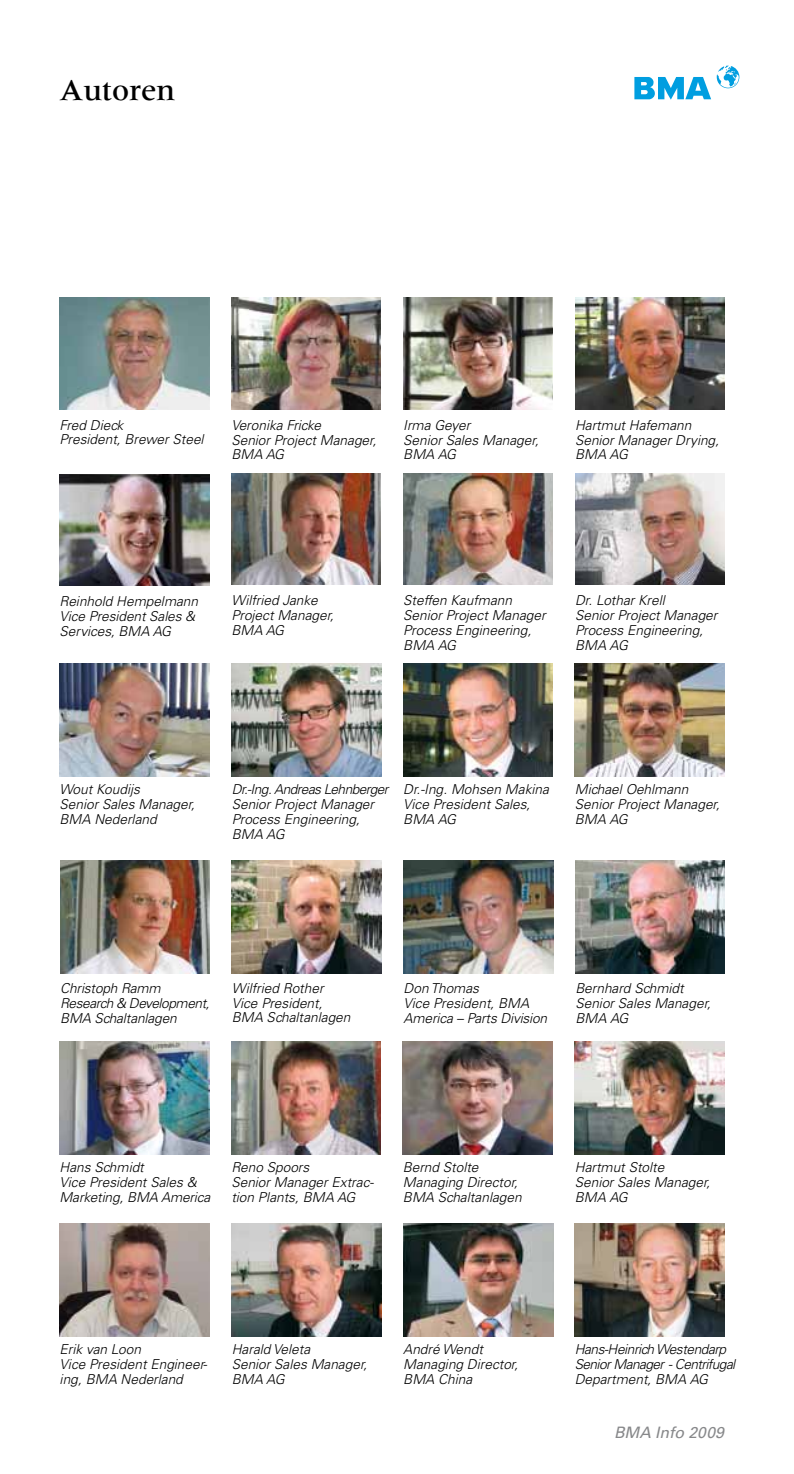
<style>
.page{position:relative;width:794px;height:1474px;background:#fff}
.page>*{position:absolute;margin:0;border:0;box-sizing:border-box;transform-origin:0 0}
.t1{font:500 30.62px "Meridien LT Std";color:#000}
.t2{font:italic 15.75px "Univers LT Std";color:#87888a}
.t3{font:italic 300 13.65px/14.9px "Univers LT Std";color:#000}
.t4{font:italic 300 13.65px/14.9px "Univers LT Std";letter-spacing:-.03em;color:#000}
</style>
<div class="page">
<svg style="left:634px;top:66px;width:105px;height:34px"></svg>
<img style="left:60px;top:297px;width:149px;height:113px">
<img style="left:60px;top:664px;width:149px;height:112px">
<img style="left:232px;top:860px;width:149px;height:113px">
<img style="left:60px;top:860px;width:150px;height:113px">
<img style="left:60px;top:1041px;width:149px;height:113px">
<img style="left:232px;top:1223px;width:149px;height:113px">
<img style="left:60px;top:1223px;width:149px;height:113px">
<img style="left:575px;top:297px;width:149px;height:113px">
<img style="left:575px;top:473px;width:149px;height:111px">
<img style="left:403px;top:297px;width:149px;height:113px">
<img style="left:403px;top:473px;width:149px;height:111px">
<img style="left:231px;top:297px;width:150px;height:113px">
<img style="left:231px;top:473px;width:150px;height:111px">
<img style="left:232px;top:664px;width:149px;height:112px">
<img style="left:403px;top:860px;width:150px;height:113px">
<img style="left:403px;top:1041px;width:149px;height:113px">
<img style="left:231px;top:1041px;width:150px;height:113px">
<img style="left:403px;top:1223px;width:150px;height:113px">
<img style="left:60px;top:474px;width:149px;height:112px">
<img style="left:403px;top:664px;width:149px;height:112px">
<img style="left:575px;top:664px;width:149px;height:112px">
<img style="left:575px;top:860px;width:150px;height:113px">
<img style="left:575px;top:1041px;width:149px;height:113px">
<img style="left:574px;top:1223px;width:151px;height:113px">
<h1 class="t1" style="left:60px;top:73px;width:117px">Autoren</h1>
<p class="t3" style="left:60px;top:417px;width:146px">Fred Dieck<br>President, Brewer Steel</p>
<p class="t3" style="left:231px;top:417px;width:147px">Veronika Fricke<br>Senior Project Manager,<br>BMA AG</p>
<p class="t3" style="left:403px;top:417px;width:137px">Irma Geyer<br>Senior Sales Manager,<br>BMA AG</p>
<p class="t3" style="left:575px;top:417px;width:146px">Hartmut Hafemann<br>Senior Manager Drying,<br>BMA AG</p>
<p class="t3" style="left:60px;top:594px;width:140px">Reinhold Hempelmann<br>Vice President Sales &amp;<br>Services, BMA AG</p>
<p class="t3" style="left:231px;top:592px;width:104px">Wilfried Janke<br>Project Manager,<br>BMA AG</p>
<p class="t3" style="left:403px;top:592px;width:144px">Steffen Kaufmann<br>Senior Project Manager<br>Process Engineering,<br>BMA AG</p>
<p class="t3" style="left:575px;top:592px;width:144px">Dr. Lothar Krell<br>Senior Project Manager<br>Process Engineering,<br>BMA AG</p>
<p class="t3" style="left:60px;top:782px;width:137px">Wout Koudijs<br>Senior Sales Manager,<br>BMA Nederland</p>
<p class="t3" style="left:232px;top:782px;width:158px">Dr.-Ing. Andreas Lehnberger<br>Senior Project Manager<br>Process Engineering,<br>BMA AG</p>
<p class="t3" style="left:403px;top:782px;width:147px">Dr.-Ing. Mohsen Makina<br>Vice President Sales,<br>BMA AG</p>
<p class="t3" style="left:575px;top:782px;width:147px">Michael Oehlmann<br>Senior Project Manager,<br>BMA AG</p>
<p class="t3" style="left:60px;top:980px;width:151px">Christoph Ramm<br>Research &amp; Development,<br>BMA Schaltanlagen</p>
<p class="t3" style="left:232px;top:980px;width:120px">Wilfried Rother<br>Vice President,<br>BMA Schaltanlagen</p>
<p class="t3" style="left:403px;top:980px;width:145px">Don Thomas<br>Vice President, BMA<br>America – Parts Division</p>
<p class="t3" style="left:575px;top:980px;width:137px">Bernhard Schmidt<br>Senior Sales Manager,<br>BMA AG</p>
<p class="t3" style="left:60px;top:1160px;width:152px">Hans Schmidt<br>Vice President Sales &amp;<br>Marketing, BMA America</p>
<p class="t3" style="left:231px;top:1160px;width:144px">Reno Spoors<br>Senior Manager Extrac&shy;tion Plants, BMA AG</p>
<p class="t3" style="left:403px;top:1160px;width:120px">Bernd Stolte<br>Managing Director,<br>BMA Schaltanlagen</p>
<p class="t3" style="left:575px;top:1160px;width:137px">Hartmut Stolte<br>Senior Sales Manager,<br>BMA AG</p>
<p class="t3" style="left:60px;top:1341px;width:149px">Erik van Loon<br>Vice President Engineer&shy;ing, BMA Nederland</p>
<p class="t3" style="left:232px;top:1341px;width:137px">Harald Veleta<br>Senior Sales Manager,<br>BMA AG</p>
<p class="t3" style="left:403px;top:1342px;width:117px">André Wendt<br>Managing Director,<br>BMA China</p>
<p class="t4" style="left:575px;top:1342px;width:162px">Hans-Heinrich Westendarp<br>Senior Manager - Centrifugal<br>Department, BMA AG</p>
<p class="t2" style="left:614px;top:1423px;width:112px">BMA Info 2009</p>
</div>
